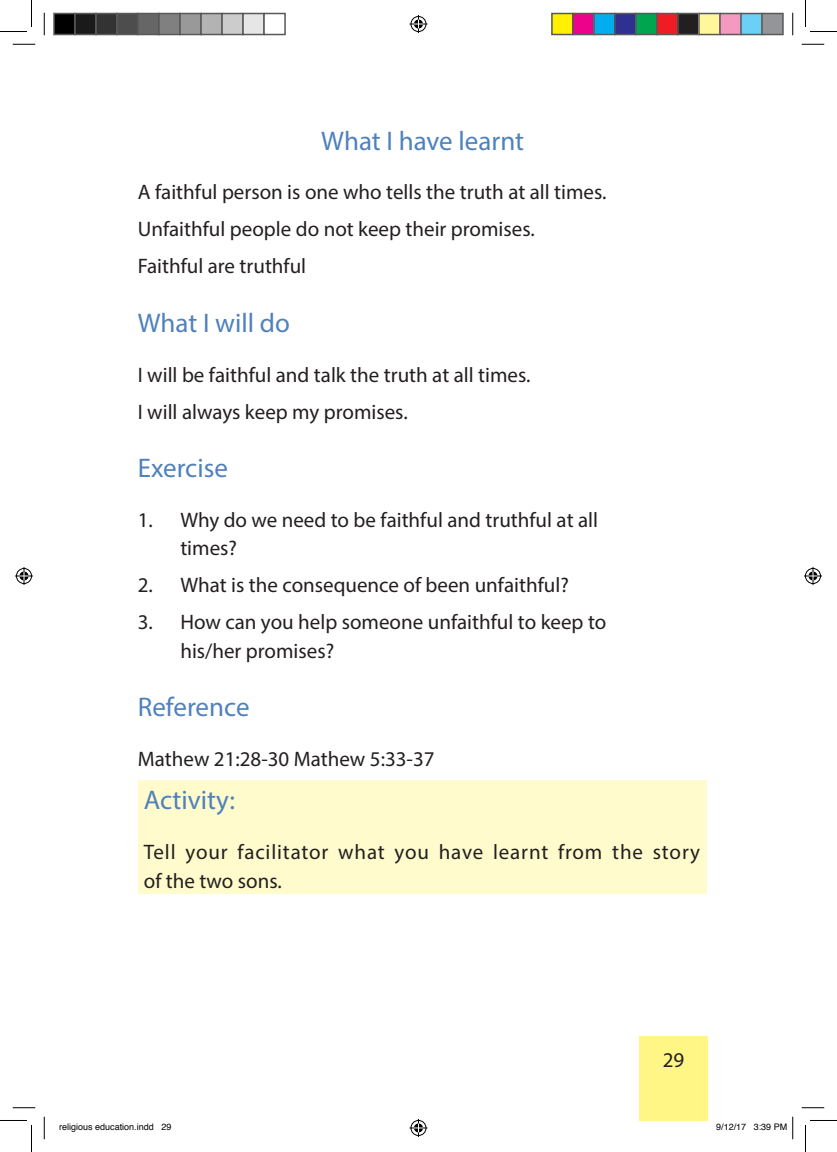
<style>
.page{position:relative;width:837px;height:1152px;background:#fff}
.page>*{position:absolute;margin:0;border:0;box-sizing:border-box;transform-origin:0 0}
.subheading_1{font:27px "Myriad Pro";color:#4f81bd}
.text{font:21px "Myriad Pro";color:#231f20}
.text_list_1{font:21px/28.5px "Myriad Pro";color:#231f20}
.text-2{font:21px/28.5px "Myriad Pro";letter-spacing:.04em;color:#231f20}
.t1{font:9px "Helvetica";color:#000}
</style>
<div class="page">
<div style="left:640px;top:1036px;width:68px;height:84px;background:#fff685"></div>
<div style="left:138px;top:780px;width:568px;height:113px;background:#fffbcc"></div>
<svg style="left:13px;top:44px;width:22px;height:1px"></svg>
<svg style="left:802px;top:44px;width:22px;height:1px"></svg>
<svg style="left:13px;top:1107px;width:22px;height:1px"></svg>
<svg style="left:802px;top:1107px;width:22px;height:1px"></svg>
<svg style="left:44px;top:13px;width:1px;height:22px"></svg>
<svg style="left:44px;top:1116px;width:1px;height:23px"></svg>
<svg style="left:792px;top:13px;width:1px;height:22px"></svg>
<svg style="left:0;top:0;width:32px;height:32px"></svg>
<svg style="left:0;top:1120px;width:32px;height:32px"></svg>
<svg style="left:805px;top:0;width:32px;height:32px"></svg>
<svg style="left:805px;top:1120px;width:32px;height:32px"></svg>
<svg style="left:409px;top:15px;width:18px;height:18px"></svg>
<svg style="left:409px;top:1119px;width:18px;height:17px"></svg>
<svg style="left:15px;top:567px;width:18px;height:18px"></svg>
<svg style="left:804px;top:567px;width:18px;height:18px"></svg>
<div style="left:54px;top:14px;width:21px;height:21px;background:#000"></div>
<div style="left:53px;top:13px;width:23px;height:22px;border:2px solid #595959"></div>
<div style="left:75px;top:14px;width:21px;height:21px;background:#1a1a1a"></div>
<div style="left:74px;top:13px;width:23px;height:22px;border:2px solid #595959"></div>
<div style="left:96px;top:14px;width:21px;height:21px;background:#333"></div>
<div style="left:95px;top:13px;width:23px;height:22px;border:2px solid #595959"></div>
<div style="left:117px;top:14px;width:21px;height:21px;background:#4d4d4d"></div>
<div style="left:116px;top:13px;width:23px;height:22px;border:2px solid #595959"></div>
<div style="left:138px;top:14px;width:21px;height:21px;background:#666"></div>
<div style="left:137px;top:13px;width:23px;height:22px;border:2px solid #595959"></div>
<div style="left:159px;top:14px;width:21px;height:21px;background:#808080"></div>
<div style="left:158px;top:13px;width:23px;height:22px;border:2px solid #595959"></div>
<div style="left:180px;top:14px;width:21px;height:21px;background:#999"></div>
<div style="left:179px;top:13px;width:23px;height:22px;border:2px solid #595959"></div>
<div style="left:201px;top:14px;width:21px;height:21px;background:#b3b3b3"></div>
<div style="left:200px;top:13px;width:23px;height:22px;border:2px solid #595959"></div>
<div style="left:222px;top:14px;width:21px;height:21px;background:#ccc"></div>
<div style="left:221px;top:13px;width:23px;height:22px;border:2px solid #595959"></div>
<div style="left:243px;top:14px;width:21px;height:21px;background:#e6e6e6"></div>
<div style="left:242px;top:13px;width:23px;height:22px;border:2px solid #595959"></div>
<div style="left:263px;top:13px;width:23px;height:22px;border:2px solid #595959"></div>
<div style="left:552px;top:14px;width:21px;height:21px;background:#fff101"></div>
<div style="left:551px;top:13px;width:23px;height:22px;border:2px solid #595959"></div>
<div style="left:573px;top:14px;width:21px;height:21px;background:#ed028c"></div>
<div style="left:572px;top:13px;width:23px;height:22px;border:2px solid #595959"></div>
<div style="left:594px;top:14px;width:21px;height:21px;background:#00aeef"></div>
<div style="left:593px;top:13px;width:23px;height:22px;border:2px solid #595959"></div>
<div style="left:615px;top:14px;width:21px;height:21px;background:#2e3092"></div>
<div style="left:614px;top:13px;width:23px;height:22px;border:2px solid #595959"></div>
<div style="left:636px;top:14px;width:21px;height:21px;background:#00a54f"></div>
<div style="left:635px;top:13px;width:23px;height:22px;border:2px solid #595959"></div>
<div style="left:657px;top:14px;width:21px;height:21px;background:#ee1d23"></div>
<div style="left:656px;top:13px;width:23px;height:22px;border:2px solid #595959"></div>
<div style="left:678px;top:14px;width:21px;height:21px;background:#231f20"></div>
<div style="left:677px;top:13px;width:23px;height:22px;border:2px solid #595959"></div>
<div style="left:699px;top:14px;width:21px;height:21px;background:#fff79a"></div>
<div style="left:698px;top:13px;width:23px;height:22px;border:2px solid #595959"></div>
<div style="left:720px;top:14px;width:21px;height:21px;background:#f499c2"></div>
<div style="left:719px;top:13px;width:23px;height:22px;border:2px solid #595959"></div>
<div style="left:741px;top:14px;width:21px;height:21px;background:#6bcff6"></div>
<div style="left:740px;top:13px;width:23px;height:22px;border:2px solid #595959"></div>
<div style="left:762px;top:14px;width:21px;height:21px;background:#939598"></div>
<div style="left:761px;top:13px;width:23px;height:22px;border:2px solid #595959"></div>
<svg style="left:792px;top:1116px;width:1px;height:23px"></svg>
<p class="subheading_1" style="left:321px;top:124px;width:204px">What I have learnt</p>
<p class="text" style="left:138px;top:179px;width:470px">A faithful person is one who tells the truth at all times.</p>
<p class="text" style="left:138px;top:216px;width:398px">Unfaithful people do not keep their promises.</p>
<p class="text" style="left:138px;top:253px;width:170px">Faithful are truthful</p>
<p class="subheading_1" style="left:138px;top:306px;width:154px">What I will do</p>
<p class="text" style="left:138px;top:361px;width:394px">I will be faithful and talk the truth at all times.</p>
<p class="text" style="left:138px;top:398px;width:271px">I will always keep my promises.</p>
<p class="subheading_1" style="left:138px;top:451px;width:92px">Exercise</p>
<p class="text_list_1" style="left:180px;top:505px;width:419px;text-indent:-43px">1. Why do we need to be faithful and truthful at all times?</p>
<p class="text_list_1" style="left:138px;top:570px;width:433px">2. What is the consequence of been unfaithful?</p>
<p class="text_list_1" style="left:180px;top:607px;width:427px;text-indent:-43px">3. How can you help someone unfaithful to keep to his/her promises?</p>
<p class="subheading_1" style="left:138px;top:690px;width:113px">Reference</p>
<p class="text" style="left:138px;top:745px;width:298px">Mathew 21:28-30 Mathew 5:33-37</p>
<p class="subheading_1" style="left:144px;top:783px;width:93px">Activity:</p>
<p class="text-2" style="left:144px;top:837px;width:558px">Tell your facilitator what you have learnt from the story of the two sons.</p>
<p class="text" style="left:663px;top:1046px;width:23px">29</p>
<p class="t1" style="left:59px;top:1120px;width:114px">religious education.indd 29</p>
<p class="t1" style="left:716px;top:1120px;width:73px">9/12/17 3:39 PM</p>
</div>
